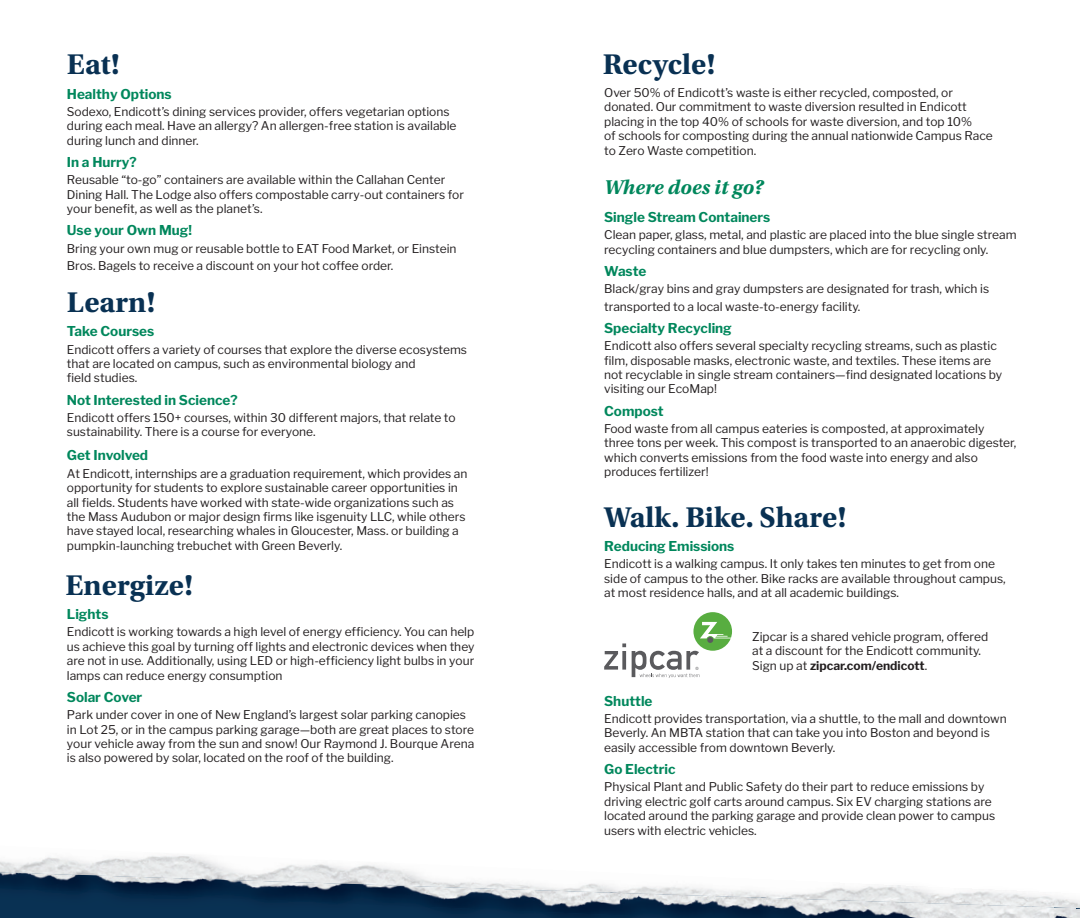
<style>
.page{position:relative;width:1080px;height:918px;background:#fff}
.page>*{position:absolute;margin:0;border:0;box-sizing:border-box;transform-origin:0 0}
.t1{font:700 30px "Utopia Std";color:#093153}
.t2{font:italic 700 21px "Utopia Std";color:#00875c}
.t3{font:700 13.5px "Libre Franklin";color:#00875c}
.t4{font:12px/14.4px "Libre Franklin";color:#231f20}
.s1{font-weight:700}
</style>
<div class="page">
<img style="left:0;top:855px;width:412px;height:17px">
<img style="left:0;top:872px;width:1080px;height:46px">
<svg style="left:604px;top:643px;width:22px;height:27px"></svg>
<div style="left:693px;top:612px;width:39px;height:39px;background:#58ad40;border-radius:50%"></div>
<svg style="left:700px;top:622px;width:31px;height:21px"></svg>
<svg style="left:632px;top:651px;width:67px;height:27px"></svg>
<h1 class="t1" style="left:67px;top:47px;width:55px">Eat!</h1>
<p class="t3" style="left:67px;top:86px;width:106px">Healthy Options</p>
<p class="t4" style="left:67px;top:104px;width:391px">Sodexo, Endicott’s dining services provider, offers vegetarian options during each meal. Have an allergy? An allergen-free station is available during lunch and dinner.</p>
<p class="t3" style="left:67px;top:154px;width:71px">In a Hurry?</p>
<p class="t4" style="left:67px;top:173px;width:399px">Reusable “to-go” containers are available within the Callahan Center<br>Dining Hall. The Lodge also offers compostable carry-out containers for your benefit, as well as the planet’s.</p>
<p class="t3" style="left:67px;top:222px;width:127px">Use your Own Mug!</p>
<p class="t4" style="left:67px;top:240px;width:391px;line-height:17.4px">Bring your own mug or reusable bottle to EAT Food Market, or Einstein<br>Bros. Bagels to receive a discount on your hot coffee order.</p>
<h1 class="t1" style="left:67px;top:285px;width:90px">Learn!</h1>
<p class="t3" style="left:67px;top:323px;width:89px">Take Courses</p>
<p class="t4" style="left:67px;top:342px;width:402px">Endicott offers a variety of courses that explore the diverse ecosystems that are located on campus, such as environmental biology and<br>field studies.</p>
<p class="t3" style="left:67px;top:392px;width:172px">Not Interested in Science?</p>
<p class="t4" style="left:67px;top:410px;width:390px">Endicott offers 150+ courses, within 30 different majors, that relate to sustainability. There is a course for everyone.</p>
<p class="t3" style="left:67px;top:447px;width:83px">Get Involved</p>
<p class="t4" style="left:67px;top:466px;width:402px">At Endicott, internships are a graduation requirement, which provides an opportunity for students to explore sustainable career opportunities in all fields. Students have worked with state-wide organizations such as the Mass Audubon or major design firms like isgenuity LLC, while others have stayed local, researching whales in Gloucester, Mass. or building a pumpkin-launching trebuchet with Green Beverly.</p>
<h1 class="t1" style="left:65px;top:568px;width:130px">Energize!</h1>
<p class="t3" style="left:67px;top:606px;width:43px">Lights</p>
<p class="t4" style="left:67px;top:625px;width:409px;text-align:justify">Endicott is working towards a high level of energy efficiency. You can help us achieve this goal by turning off lights and electronic devices when they are not in use. Additionally, using LED or high-efficiency light bulbs in your lamps can reduce energy consumption</p>
<p class="t3" style="left:67px;top:689px;width:77px">Solar Cover</p>
<p class="t4" style="left:67px;top:708px;width:409px">Park under cover in one of New England’s largest solar parking canopies in Lot 25, or in the campus parking garage—both are great places to store your vehicle away from the sun and snow! Our Raymond J. Bourque Arena is also powered by solar, located on the roof of the building.</p>
<h1 class="t1" style="left:603px;top:47px;width:114px">Recycle!</h1>
<p class="t4" style="left:604px;top:86px;width:390px">Over 50% of Endicott’s waste is either recycled, composted, or donated. Our commitment to waste diversion resulted in Endicott placing in the top 40% of schools for waste diversion, and top 10%<br>of schools for composting during the annual nationwide Campus Race to Zero Waste competition.</p>
<h2 class="t2" style="left:604px;top:175px;width:161px">Where does it go?</h2>
<p class="t3" style="left:604px;top:209px;width:168px">Single Stream Containers</p>
<p class="t4" style="left:604px;top:228px;width:414px">Clean paper, glass, metal, and plastic are placed into the blue single stream recycling containers and blue dumpsters, which are for recycling only.</p>
<p class="t3" style="left:604px;top:263px;width:44px">Waste</p>
<p class="t4" style="left:604px;top:280px;width:387px;line-height:17.4px">Black/gray bins and gray dumpsters are designated for trash, which is transported to a local waste-to-energy facility.</p>
<p class="t3" style="left:604px;top:320px;width:129px">Specialty Recycling</p>
<p class="t4" style="left:604px;top:339px;width:400px">Endicott also offers several specialty recycling streams, such as plastic film, disposable masks, electronic waste, and textiles. These items are not recyclable in single stream containers—find designated locations by visiting our EcoMap!</p>
<p class="t3" style="left:604px;top:403px;width:61px">Compost</p>
<p class="t4" style="left:604px;top:422px;width:414px">Food waste from all campus eateries is composted, at approximately three tons per week. This compost is transported to an anaerobic digester, which converts emissions from the food waste into energy and also produces fertilizer!</p>
<h1 class="t1" style="left:604px;top:500px;width:244px">Walk. Bike. Share!</h1>
<p class="t3" style="left:604px;top:538px;width:132px">Reducing Emissions</p>
<p class="t4" style="left:604px;top:557px;width:403px">Endicott is a walking campus. It only takes ten minutes to get from one side of campus to the other. Bike racks are available throughout campus, at most residence halls, and at all academic buildings.</p>
<p class="t4" style="left:752px;top:629px;width:238px">Zipcar is a shared vehicle program, offered at a discount for the Endicott community.<br>Sign up at <span class="s1">zipcar.com/endicott</span>.</p>
<p class="t3" style="left:604px;top:693px;width:50px">Shuttle</p>
<p class="t4" style="left:604px;top:712px;width:404px">Endicott provides transportation, via a shuttle, to the mall and downtown<br>Beverly. An MBTA station that can take you into Boston and beyond is easily accessible from downtown Beverly.</p>
<p class="t3" style="left:604px;top:761px;width:73px">Go Electric</p>
<p class="t4" style="left:604px;top:780px;width:392px">Physical Plant and Public Safety do their part to reduce emissions by driving electric golf carts around campus. Six EV charging stations are located around the parking garage and provide clean power to campus users with electric vehicles.</p>
</div>
